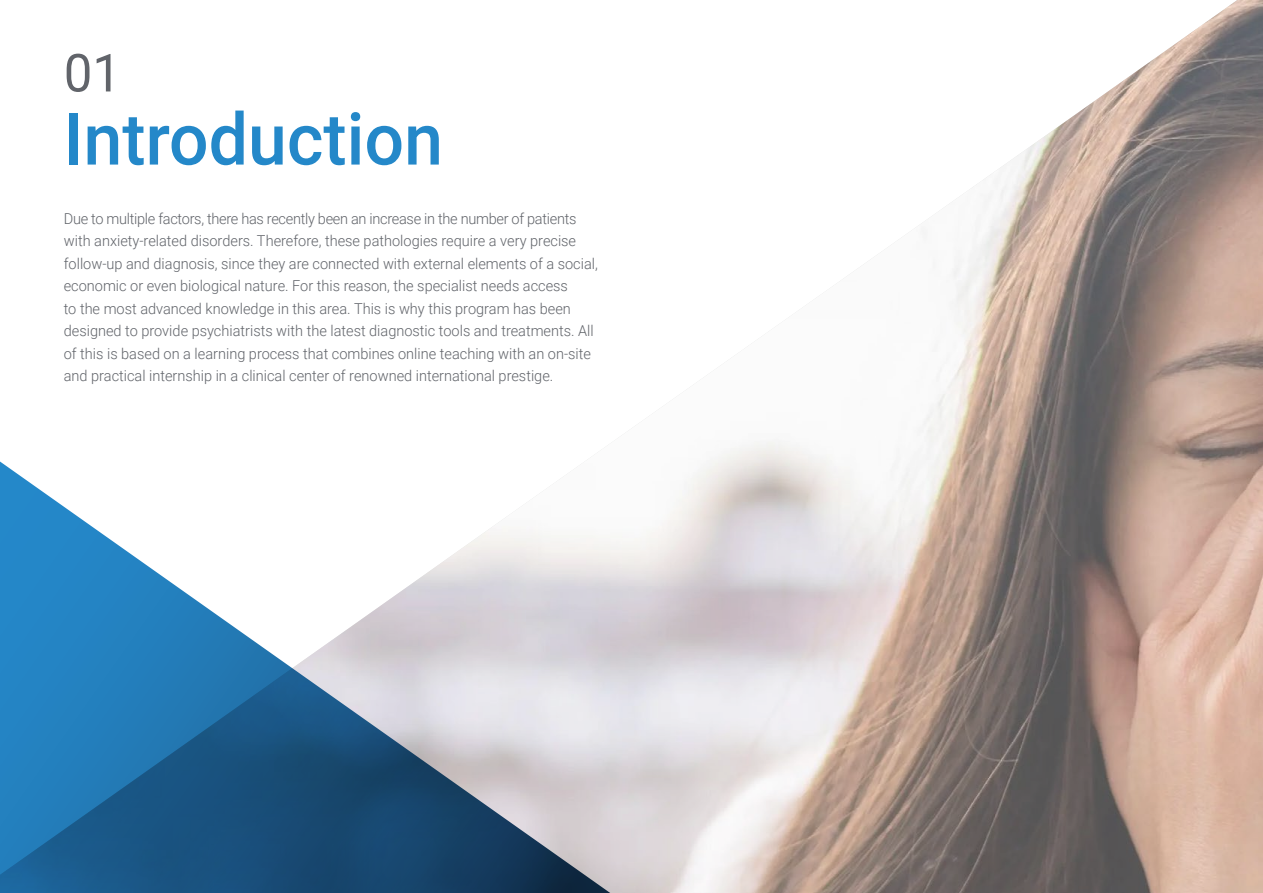
<style>
.page{position:relative;width:1263px;height:893px;background:#fff}
.page>*{position:absolute;margin:0;border:0;box-sizing:border-box;transform-origin:0 0}
.t1{font:500 72px "Roboto";color:#2488c9}
.t2{font:52.5px "Roboto";color:#61646a}
.t3{font:300 15px/22.5px "Roboto";color:#61646a}
</style>
<div class="page">
<img style="left:640px;top:0;width:623px;height:893px">
<svg style="left:0;top:461px;width:640px;height:432px"></svg>
<h2 class="t2" style="left:64px;top:36px;width:59px">01</h2>
<h1 class="t1" style="left:64px;top:89px;width:381px">Introduction</h1>
<p class="t3" style="left:64px;top:207px;width:536px">Due to multiple factors, there has recently been an increase in the number of patients with anxiety-related disorders. Therefore, these pathologies require a very precise follow-up and diagnosis, since they are connected with external elements of a social, economic or even biological nature. For this reason, the specialist needs access<br>to the most advanced knowledge in this area. This is why this program has been designed to provide psychiatrists with the latest diagnostic tools and treatments. All of this is based on a learning process that combines online teaching with an on-site and practical internship in a clinical center of renowned international prestige.</p>
</div>
